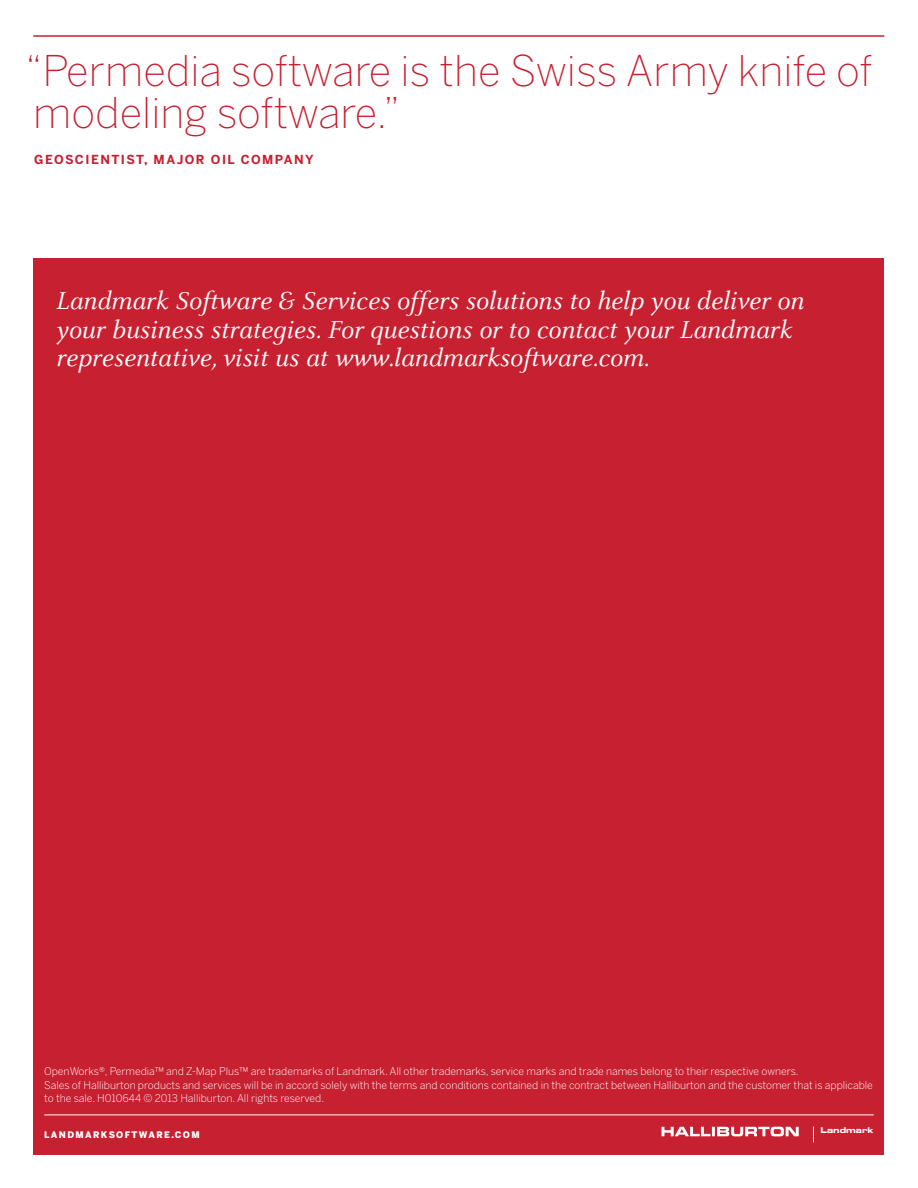
<style>
.page{position:relative;width:918px;height:1188px;background:#fff}
.page>*{position:absolute;margin:0;border:0;box-sizing:border-box;transform-origin:0 0}
.Callout_back_page{font:200 42px/41.2px "Benton Sans";color:#c72031}
.Closing_reverse_text{font:italic 27px/28.5px "Celeste CE";color:#fff}
.Callout_author{font:700 12.3px "Benton Sans";letter-spacing:.12em;color:#c72031}
.Fine_Print{font:300 10.5px/13.5px "Benton Sans";color:#fff}
.t1{font:900 9px "Benton Sans";letter-spacing:.15em;color:#fff}
.t2{font:7.95px "Eurostile LT Std Bold Ex 2";color:#fff}
</style>
<div class="page">
<div style="left:33px;top:258px;width:851px;height:896px;background:#c72031"></div>
<hr style="left:44px;top:1115px;width:830px;height:1px;background:#fff">
<hr style="left:33px;top:35px;width:851px;height:2px;background:#c72031">
<svg style="left:662px;top:1127px;width:137px;height:9px"></svg>
<svg style="left:813px;top:1127px;width:1px;height:15px"></svg>
<p class="Callout_back_page" style="left:25px;top:50px;width:849px">“Permedia software is the Swiss Army knife of modeling software.”</p>
<p class="Callout_author" style="left:34px;top:152px;width:281px">GEOSCIENTIST, MAJOR OIL COMPANY</p>
<p class="Closing_reverse_text" style="left:56px;top:287px;width:749px">Landmark Software &amp; Services offers solutions to help you deliver on your business strategies. For questions or to contact your Landmark representative, visit us at www.landmarksoftware.com.</p>
<p class="Fine_Print" style="left:44px;top:1065px;width:756px">OpenWorks®, Permedia™ and Z-Map Plus™ are trademarks of Landmark. All other trademarks, service marks and trade names belong to their respective owners.</p>
<p class="Fine_Print" style="left:44px;top:1078px;width:830px">Sales of Halliburton products and services will be in accord solely with the terms and conditions contained in the contract between Halliburton and the customer that is applicable to the sale. H010644 © 2013 Halliburton. All rights reserved.</p>
<p class="t2" style="left:821px;top:1124px;width:54px">Landmark</p>
<p class="t1" style="left:44px;top:1129px;width:157px">LANDMARKSOFTWARE.COM</p>
</div>
